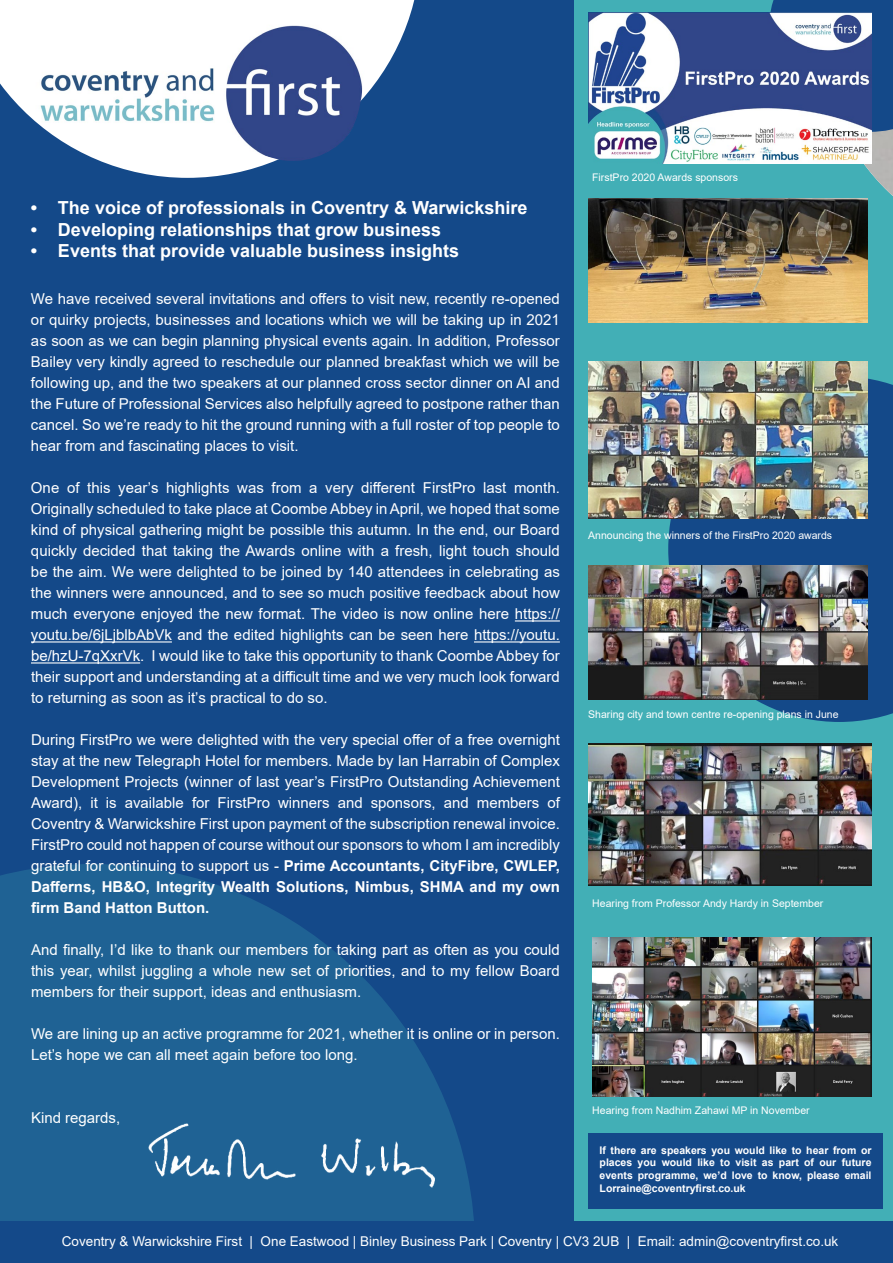
<style>
.page{position:relative;width:893px;height:1263px;background:#fff}
.page>*{position:absolute;margin:0;border:0;box-sizing:border-box;transform-origin:0 0}
.t1{font:700 18px "Arial";color:#fff}
.t2{font:15px/21px "Arial";color:#fff;text-align:justify}
.t3{font:13.5px "Arial";color:#fff}
.t4{font:10.5px "Arial";color:#fff}
.t5{font:700 10.5px/12.6px "Arial";color:#fff;text-align:justify}
.s1{font-weight:700}
</style>
<div class="page">
<div style="left:0;top:0;width:893px;height:1221px;background:#144989"></div>
<svg style="left:0;top:864px;width:474px;height:357px;fill:#1f6294"></svg>
<div style="left:574px;top:0;width:319px;height:1263px;background:#42afb6"></div>
<svg style="left:0;top:0;width:415px;height:178px;fill:#fff"></svg>
<img style="left:31px;top:19px;width:341px;height:146px">
<div style="left:0;top:1221px;width:893px;height:42px;background:#144989"></div>
<svg style="left:668px;top:378px;width:225px;height:344px;background:#1b568e"></svg>
<svg style="left:769px;top:0;width:124px;height:196px"></svg>
<hr style="left:515px;top:620px;width:45px;height:1px;background:#fff">
<hr style="left:31px;top:641px;width:141px;height:1px;background:#fff">
<hr style="left:474px;top:641px;width:86px;height:1px;background:#fff">
<hr style="left:31px;top:662px;width:109px;height:1px;background:#fff">
<img style="left:588px;top:744px;width:284px;height:142px">
<img style="left:588px;top:198px;width:280px;height:124px">
<div style="left:588px;top:1133px;width:294px;height:76px;background:#144989"></div>
<img style="left:588px;top:12px;width:284px;height:151px">
<img style="left:133px;top:1103px;width:332px;height:116px">
<img style="left:592px;top:938px;width:280px;height:158px">
<img style="left:588px;top:361px;width:280px;height:158px">
<img style="left:588px;top:566px;width:280px;height:133px">
<p class="t1" style="left:31px;top:195px;width:498px">• The voice of professionals in Coventry &amp; Warwickshire</p>
<p class="t1" style="left:31px;top:217px;width:412px">• Developing relationships that grow business</p>
<p class="t1" style="left:31px;top:238px;width:430px">• Events that provide valuable business insights</p>
<p class="t2" style="left:31px;top:288px;width:530px">We have received several invitations and offers to visit new, recently re-opened or quirky projects, businesses and locations which we will be taking up in 2021 as soon as we can begin planning physical events again. In addition, Professor Bailey very kindly agreed to reschedule our planned breakfast which we will be following up, and the two speakers at our planned cross sector dinner on AI and the Future of Professional Services also helpfully agreed to postpone rather than cancel. So we’re ready to hit the ground running with a full roster of top people to hear from and fascinating places to visit.</p>
<p class="t2" style="left:31px;top:477px;width:530px">One of this year’s highlights was from a very different FirstPro last month.<br>Originally scheduled to take place at Coombe Abbey in April, we hoped that some kind of physical gathering might be possible this autumn. In the end, our Board quickly decided that taking the Awards online with a fresh, light touch should be the aim. We were delighted to be joined by 140 attendees in celebrating as the winners were announced, and to see so much positive feedback about how much everyone enjoyed the new format. The video is now online here https:// youtu.be/6jLjblbAbVk and the edited highlights can be seen here https://youtu. be/hzU-7qXxrVk. I would like to take this opportunity to thank Coombe Abbey for their support and understanding at a difficult time and we very much look forward to returning as soon as it’s practical to do so.</p>
<p class="t2" style="left:31px;top:729px;width:530px">During FirstPro we were delighted with the very special offer of a free overnight stay at the new Telegraph Hotel for members. Made by Ian Harrabin of Complex Development Projects (winner of last year’s FirstPro Outstanding Achievement Award), it is available for FirstPro winners and sponsors, and members of Coventry &amp; Warwickshire First upon payment of the subscription renewal invoice.<br>FirstPro could not happen of course without our sponsors to whom I am incredibly grateful for continuing to support us - <span class="s1">Prime Accountants, CityFibre, CWLEP, Dafferns, HB&amp;O, Integrity Wealth Solutions, Nimbus, SHMA and my own firm Band Hatton Button.</span></p>
<p class="t2" style="left:31px;top:939px;width:530px">And finally, I’d like to thank our members for taking part as often as you could this year, whilst juggling a whole new set of priorities, and to my fellow Board members for their support, ideas and enthusiasm.</p>
<p class="t2" style="left:31px;top:1023px;width:530px">We are lining up an active programme for 2021, whether it is online or in person.<br>Let’s hope we can all meet again before too long.</p>
<p class="t2" style="left:31px;top:1107px;width:91px">Kind regards,</p>
<p class="t4" style="left:592px;top:170px;width:147px">FirstPro 2020 Awards sponsors</p>
<p class="t4" style="left:588px;top:528px;width:245px">Announcing the winners of the FirstPro 2020 awards</p>
<p class="t4" style="left:588px;top:707px;width:252px">Sharing city and town centre re-opening plans in June</p>
<p class="t4" style="left:592px;top:896px;width:233px">Hearing from Professor Andy Hardy in September</p>
<p class="t4" style="left:592px;top:1103px;width:219px">Hearing from Nadhim Zahawi MP in November</p>
<p class="t5" style="left:600px;top:1144px;width:273px">If there are speakers you would like to hear from or places you would like to visit as part of our future events programme, we’d love to know, please email Lorraine@coventryfirst.co.uk</p>
<p class="t3" style="left:62px;top:1232px;width:778px">Coventry &amp; Warwickshire First | One Eastwood | Binley Business Park | Coventry | CV3 2UB | Email: admin@coventryfirst.co.uk</p>
</div>
